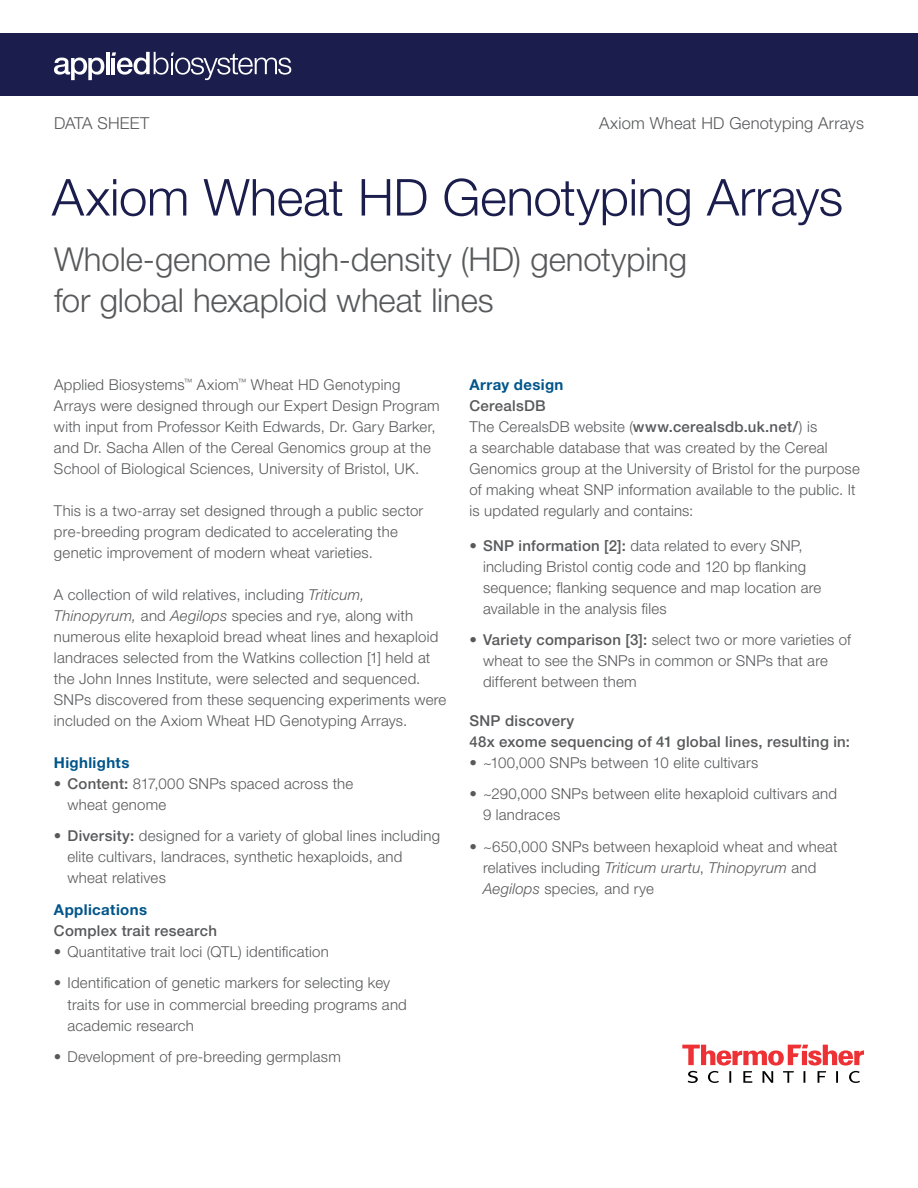
<style>
.page{position:relative;width:918px;height:1188px;background:#fff}
.page>*{position:absolute;margin:0;border:0;box-sizing:border-box;transform-origin:0 0}
.t1{font:300 51px "Helvetica Neue LT Std";letter-spacing:-.01em;color:#1b1e4d}
.t2{font:300 33px/40.5px "Helvetica Neue LT Std";letter-spacing:-.005em;color:#58595b}
.t3{font:300 16.5px "Helvetica Neue LT Std";letter-spacing:.01em;color:#58595b}
.t4{font:300 15px/21px "Helvetica Neue LT Std";letter-spacing:.015em;color:#58595b}
.t5{font:500 15px/21px "Helvetica Neue LT Std";letter-spacing:.015em;color:#58595b}
.t6{font:700 15px "Helvetica Neue LT Std";letter-spacing:.025em;color:#00558a}
.s1{font-style:italic}
.s2{font-weight:500}
</style>
<div class="page">
<svg style="left:682px;top:1045px;width:182px;height:38px"></svg>
<div style="left:0;top:33px;width:918px;height:63px;background:#1b1e4d"></div>
<svg style="left:54px;top:58px;width:50px;height:22px"></svg>
<hr style="left:106px;top:52px;width:3px;height:22px;background:#fff">
<svg style="left:112px;top:52px;width:179px;height:28px"></svg>
<p class="t3" style="left:54px;top:113px;width:97px">DATA SHEET</p>
<p class="t3" style="left:599px;top:113px;width:266px">Axiom Wheat HD Genotyping Arrays</p>
<h1 class="t1" style="left:52px;top:166px;width:793px">Axiom Wheat HD Genotyping Arrays</h1>
<h2 class="t2" style="left:54px;top:238px;width:635px">Whole-genome high-density (HD) genotyping for global hexaploid wheat lines</h2>
<p class="t4" style="left:54px;top:374px;width:387px">Applied Biosystems<sup>™</sup> Axiom<sup>™</sup> Wheat HD Genotyping Arrays were designed through our Expert Design Program with input from Professor Keith Edwards, Dr. Gary Barker, and Dr. Sacha Allen of the Cereal Genomics group at the School of Biological Sciences, University of Bristol, UK.</p>
<p class="t4" style="left:54px;top:500px;width:371px">This is a two-array set designed through a public sector pre-breeding program dedicated to accelerating the genetic improvement of modern wheat varieties.</p>
<p class="t4" style="left:54px;top:584px;width:394px">A collection of wild relatives, including <span class="s1">Triticum, Thinopyrum,</span> and <span class="s1">Aegilops</span> species and rye, along with numerous elite hexaploid bread wheat lines and hexaploid landraces selected from the Watkins collection [1] held at the John Innes Institute, were selected and sequenced.<br>SNPs discovered from these sequencing experiments were included on the Axiom Wheat HD Genotyping Arrays.</p>
<p class="t6" style="left:54px;top:753px;width:77px">Highlights</p>
<p class="t4" style="left:67px;top:773px;width:287px;text-indent:-13px"><span class="s2">• Content:</span> 817,000 SNPs spaced across the wheat genome</p>
<p class="t4" style="left:67px;top:825px;width:374px;text-indent:-13px"><span class="s2">• Diversity:</span> designed for a variety of global lines including elite cultivars, landraces, synthetic hexaploids, and wheat relatives</p>
<p class="t6" style="left:54px;top:900px;width:95px">Applications</p>
<p class="t5" style="left:54px;top:920px;width:165px">Complex trait research</p>
<p class="t4" style="left:54px;top:941px;width:276px">• Quantitative trait loci (QTL) identification</p>
<p class="t4" style="left:67px;top:972px;width:341px;text-indent:-13px">• Identification of genetic markers for selecting key traits for use in commercial breeding programs and academic research</p>
<p class="t4" style="left:54px;top:1046px;width:288px">• Development of pre-breeding germplasm</p>
<p class="t6" style="left:470px;top:375px;width:95px">Array design</p>
<p class="t4" style="left:470px;top:395px;width:392px"><span class="s2">CerealsDB<br></span>The CerealsDB website (<span class="s2">www.cerealsdb.uk.net/</span>) is<br>a searchable database that was created by the Cereal Genomics group at the University of Bristol for the purpose of making wheat SNP information available to the public. It is updated regularly and contains:</p>
<p class="t4" style="left:483px;top:534px;width:340px;text-indent:-14px"><span class="s2">• SNP information [2]:</span> data related to every SNP, including Bristol contig code and 120 bp flanking sequence; flanking sequence and map location are available in the analysis files</p>
<p class="t4" style="left:483px;top:629px;width:370px;text-indent:-13px"><span class="s2">• Variety comparison [3]:</span> select two or more varieties of wheat to see the SNPs in common or SNPs that are different between them</p>
<p class="t5" style="left:470px;top:710px;width:382px">SNP discovery<br>48x exome sequencing of 41 global lines, resulting in:</p>
<p class="t4" style="left:470px;top:752px;width:290px">• ~100,000 SNPs between 10 elite cultivars</p>
<p class="t4" style="left:483px;top:783px;width:356px;text-indent:-14px">• ~290,000 SNPs between elite hexaploid cultivars and<br>9 landraces</p>
<p class="t4" style="left:483px;top:836px;width:356px;text-indent:-14px">• ~650,000 SNPs between hexaploid wheat and wheat relatives including <span class="s1">Triticum urartu</span>, <span class="s1">Thinopyrum</span> and<br><span class="s1">Aegilops</span> species<span class="s1">,</span> and rye</p>
</div>
